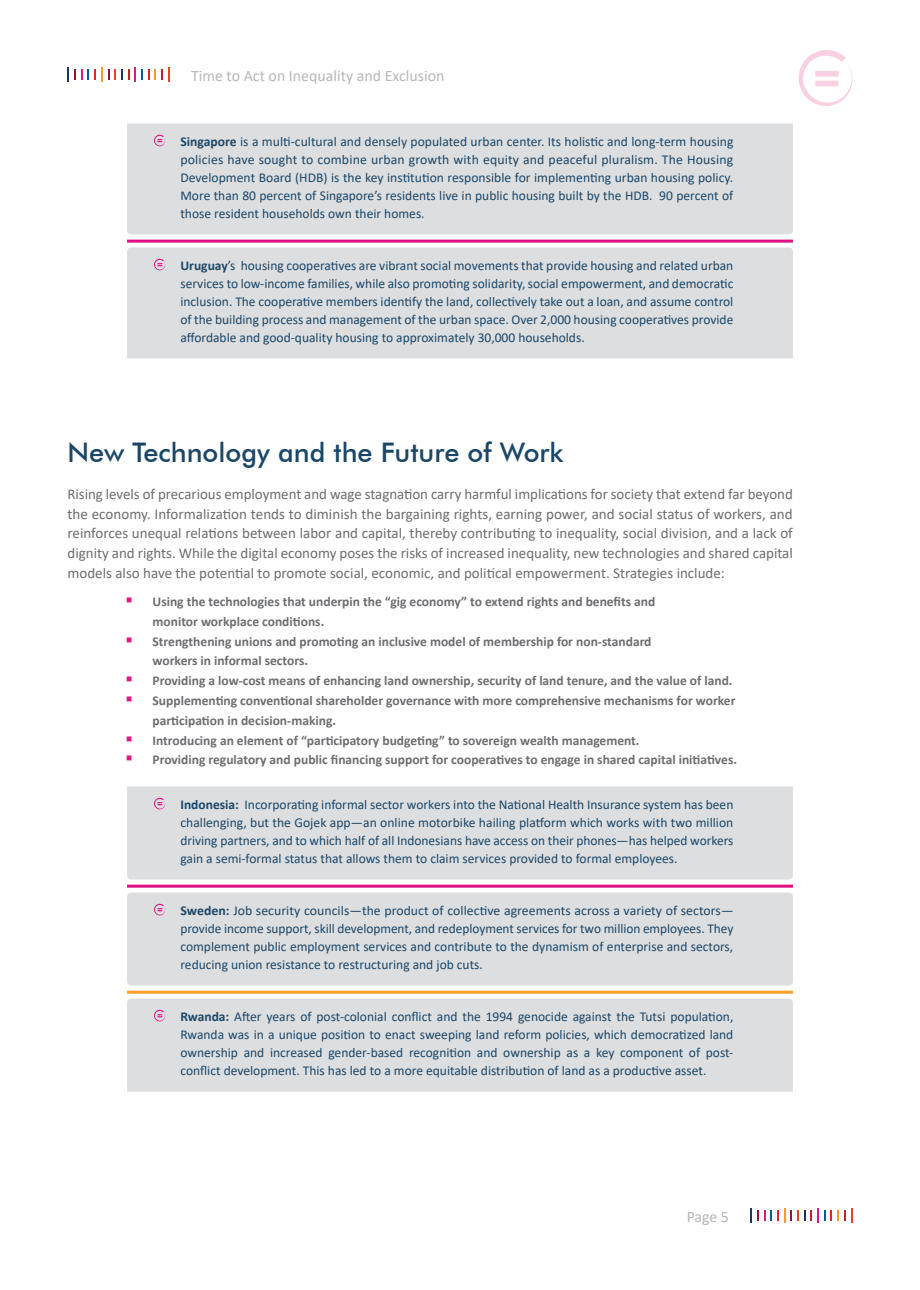
<style>
.page{position:relative;width:920px;height:1290px;background:#fff}
.page>*{position:absolute;margin:0;border:0;box-sizing:border-box;transform-origin:0 0}
.Section_Subheading{font:500 27px "Futura BT";color:#1a4768}
.t1{font:15.9px "Calibri";color:#6c6d70}
.Body_Basic{font:15px/19.8px "Calibri";color:#6c6d70;text-align:justify}
.POP_paragraph_bottom{font:13.5px/18px "Calibri";color:#1a4768;text-align:justify}
.POP_paragraph_top{font:13.5px/18px "Calibri";color:#1a4768;text-align:justify}
.t2{font:700 13.5px/19.8px "Calibri";color:#6c6d70}
.POP_paragraph_middle{font:13.5px/18px "Calibri";color:#1a4768;text-align:justify}
.s1{font-weight:700}
</style>
<div class="page">
<svg style="left:68px;top:68px;width:102px;height:14px"></svg>
<svg style="left:798px;top:50px;width:55px;height:56px"></svg>
<svg style="left:750px;top:1208px;width:102px;height:15px"></svg>
<div style="left:127px;top:123px;width:666px;height:111px;background:#dddee0"></div>
<hr style="left:127px;top:240px;width:666px;height:3px;background:#e01084">
<div style="left:127px;top:247px;width:666px;height:111px;background:#dddee0"></div>
<div style="left:127px;top:786px;width:666px;height:93px;background:#dddee0"></div>
<hr style="left:127px;top:885px;width:666px;height:3px;background:#e01084">
<div style="left:127px;top:892px;width:666px;height:93px;background:#dddee0;border-radius:4px"></div>
<hr style="left:127px;top:991px;width:666px;height:3px;background:#f89d25">
<div style="left:127px;top:998px;width:666px;height:93px;background:#dddee0"></div>
<svg style="left:153px;top:134px;width:13px;height:12px"></svg>
<svg style="left:153px;top:258px;width:13px;height:12px"></svg>
<svg style="left:153px;top:797px;width:13px;height:12px"></svg>
<svg style="left:154px;top:903px;width:12px;height:12px"></svg>
<svg style="left:153px;top:1009px;width:13px;height:12px"></svg>
<p class="t1" style="left:191px;top:64px;width:255px">Time to Act on Inequality and Exclusion</p>
<p class="POP_paragraph_top" style="left:180px;top:133px;width:554px"><span class="s1">Singapore</span> is a multi-cultural and densely populated urban center. Its holistic and long-term housing policies have sought to combine urban growth with equity and peaceful pluralism. The Housing Development Board (HDB) is the key institution responsible for implementing urban housing policy.<br>More than 80 percent of Singapore’s residents live in public housing built by the HDB. 90 percent of those resident households own their homes.</p>
<p class="POP_paragraph_bottom" style="left:180px;top:257px;width:554px"><span class="s1">Uruguay</span>’s housing cooperatives are vibrant social movements that provide housing and related urban services to low-income families, while also promoting solidarity, social empowerment, and democratic inclusion. The cooperative members identify the land, collectively take out a loan, and assume control of the building process and management of the urban space. Over 2,000 housing cooperatives provide affordable and good-quality housing to approximately 30,000 households.</p>
<p class="Section_Subheading" style="left:68px;top:436px;width:497px">New Technology and the Future of Work</p>
<p class="Body_Basic" style="left:68px;top:483px;width:727px">Rising levels of precarious employment and wage stagnation carry harmful implications for society that extend far beyond the economy. Informalization tends to diminish the bargaining rights, earning power, and social status of workers, and reinforces unequal relations between labor and capital, thereby contributing to inequality, social division, and a lack of dignity and rights. While the digital economy poses the risks of increased inequality, new technologies and shared capital models also have the potential to promote social, economic, and political empowerment. Strategies include:</p>
<p class="t2" style="left:153px;top:591px;width:504px">Using the technologies that underpin the “gig economy” to extend rights and benefits and monitor workplace conditions.</p>
<p class="t2" style="left:153px;top:631px;width:500px">Strengthening unions and promoting an inclusive model of membership for non-standard workers in informal sectors.</p>
<p class="t2" style="left:153px;top:671px;width:581px">Providing a low-cost means of enhancing land ownership, security of land tenure, and the value of land.</p>
<p class="t2" style="left:153px;top:690px;width:584px">Supplementing conventional shareholder governance with more comprehensive mechanisms for worker participation in decision-making.</p>
<p class="t2" style="left:153px;top:730px;width:488px">Introducing an element of “participatory budgeting” to sovereign wealth management.</p>
<p class="t2" style="left:153px;top:750px;width:586px">Providing regulatory and public financing support for cooperatives to engage in shared capital initiatives.</p>
<p class="POP_paragraph_top" style="left:180px;top:795px;width:554px"><span class="s1">Indonesia:</span> Incorporating informal sector workers into the National Health Insurance system has been challenging, but the Gojek app—an online motorbike hailing platform which works with two million driving partners, and to which half of all Indonesians have access on their phones—has helped workers gain a semi-formal status that allows them to claim services provided to formal employees.</p>
<p class="POP_paragraph_middle" style="left:180px;top:901px;width:555px"><span class="s1">Sweden:</span> Job security councils—the product of collective agreements across a variety of sectors— provide income support, skill development, and redeployment services for two million employees. They complement public employment services and contribute to the dynamism of enterprise and sectors, reducing union resistance to restructuring and job cuts.</p>
<p class="POP_paragraph_bottom" style="left:180px;top:1008px;width:554px"><span class="s1">Rwanda:</span> After years of post-colonial conflict and the 1994 genocide against the Tutsi population, Rwanda was in a unique position to enact sweeping land reform policies, which democratized land ownership and increased gender-based recognition and ownership as a key component of post&shy;conflict development. This has led to a more equitable distribution of land as a productive asset.</p>
<p class="t1" style="left:686px;top:1205px;width:44px">Page 5</p>
</div>
